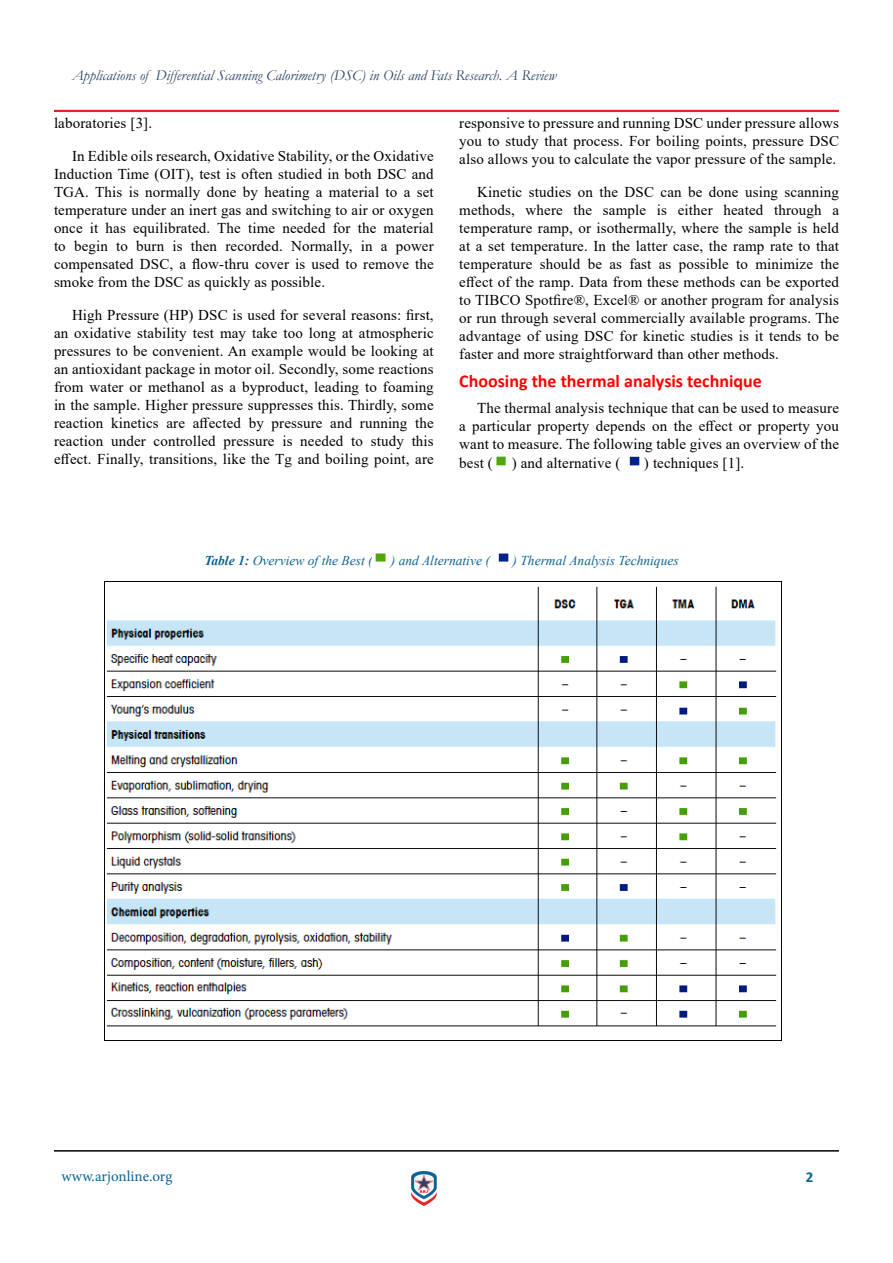
<style>
.page{position:relative;width:893px;height:1263px;background:#fff}
.page>*{position:absolute;margin:0;border:0;box-sizing:border-box;transform-origin:0 0}
.t1{font:700 18px "Calibri";color:#f00}
.t2{font:15px/18px "Times New Roman";letter-spacing:.01em;color:#000;text-align:justify}
.t3{font:italic 15px "Garamond";color:#2b4261}
.t4{font:15px "Minion Pro";color:#0b6394}
.t5{font:700 15px "Calibri";color:#0b6394}
.t6{font:italic 13.5px "Times New Roman";color:#0b6394}
.s1{font-weight:700}
</style>
<div class="page">
<hr style="left:54px;top:110px;width:785px;height:2px;background:#ed1d24">
<hr style="left:54px;top:1150px;width:785px;height:1px;background:#000101">
<img style="left:411px;top:1171px;width:26px;height:34px">
<img style="left:496px;top:456px;width:10px;height:10px">
<img style="left:629px;top:456px;width:11px;height:10px">
<img style="left:375px;top:553px;width:11px;height:9px">
<img style="left:498px;top:553px;width:11px;height:9px">
<img style="left:104px;top:581px;width:677px;height:460px">
<p class="t3" style="left:72px;top:65px;width:486px">Applications of Differential Scanning Calorimetry (DSC) in Oils and Fats Research. A Review</p>
<p class="t2" style="left:54px;top:113px;width:100px">laboratories [3].</p>
<p class="t2" style="left:54px;top:146px;width:381px;text-indent:18px">In Edible oils research, Oxidative Stability, or the Oxidative Induction Time (OIT), test is often studied in both DSC and TGA. This is normally done by heating a material to a set temperature under an inert gas and switching to air or oxygen once it has equilibrated. The time needed for the material to begin to burn is then recorded. Normally, in a power compensated DSC, a flow-thru cover is used to remove the smoke from the DSC as quickly as possible.</p>
<p class="t2" style="left:54px;top:305px;width:381px;text-indent:18px">High Pressure (HP) DSC is used for several reasons: first, an oxidative stability test may take too long at atmospheric pressures to be convenient. An example would be looking at an antioxidant package in motor oil. Secondly, some reactions from water or methanol as a byproduct, leading to foaming in the sample. Higher pressure suppresses this. Thirdly, some reaction kinetics are affected by pressure and running the reaction under controlled pressure is needed to study this effect. Finally, transitions, like the Tg and boiling point, are</p>
<p class="t2" style="left:459px;top:113px;width:381px">responsive to pressure and running DSC under pressure allows you to study that process. For boiling points, pressure DSC also allows you to calculate the vapor pressure of the sample.</p>
<p class="t2" style="left:459px;top:182px;width:381px;text-indent:18px">Kinetic studies on the DSC can be done using scanning methods, where the sample is either heated through a temperature ramp, or isothermally, where the sample is held at a set temperature. In the latter case, the ramp rate to that temperature should be as fast as possible to minimize the effect of the ramp. Data from these methods can be exported to TIBCO Spotfire®, Excel® or another program for analysis or run through several commercially available programs. The advantage of using DSC for kinetic studies is it tends to be faster and more straightforward than other methods.</p>
<p class="t1" style="left:459px;top:369px;width:304px">Choosing the thermal analysis technique</p>
<p class="t2" style="left:459px;top:398px;width:381px;text-indent:18px">The thermal analysis technique that can be used to measure a particular property depends on the effect or property you want to measure. The following table gives an overview of the</p>
<p class="t2" style="left:459px;top:454px;width:35px">best (</p>
<p class="t2" style="left:512px;top:454px;width:110px">) and alternative (</p>
<p class="t2" style="left:644px;top:454px;width:102px">) techniques [1].</p>
<p class="t6" style="left:204px;top:551px;width:170px"><span class="s1">Table 1:</span> Overview of the Best (</p>
<p class="t6" style="left:391px;top:551px;width:101px">) and Alternative (</p>
<p class="t6" style="left:513px;top:551px;width:168px">) Thermal Analysis Techniques</p>
<p class="t4" style="left:62px;top:1166px;width:112px">www.arjonline.org</p>
<p class="t5" style="left:806px;top:1166px;width:9px">2</p>
</div>
